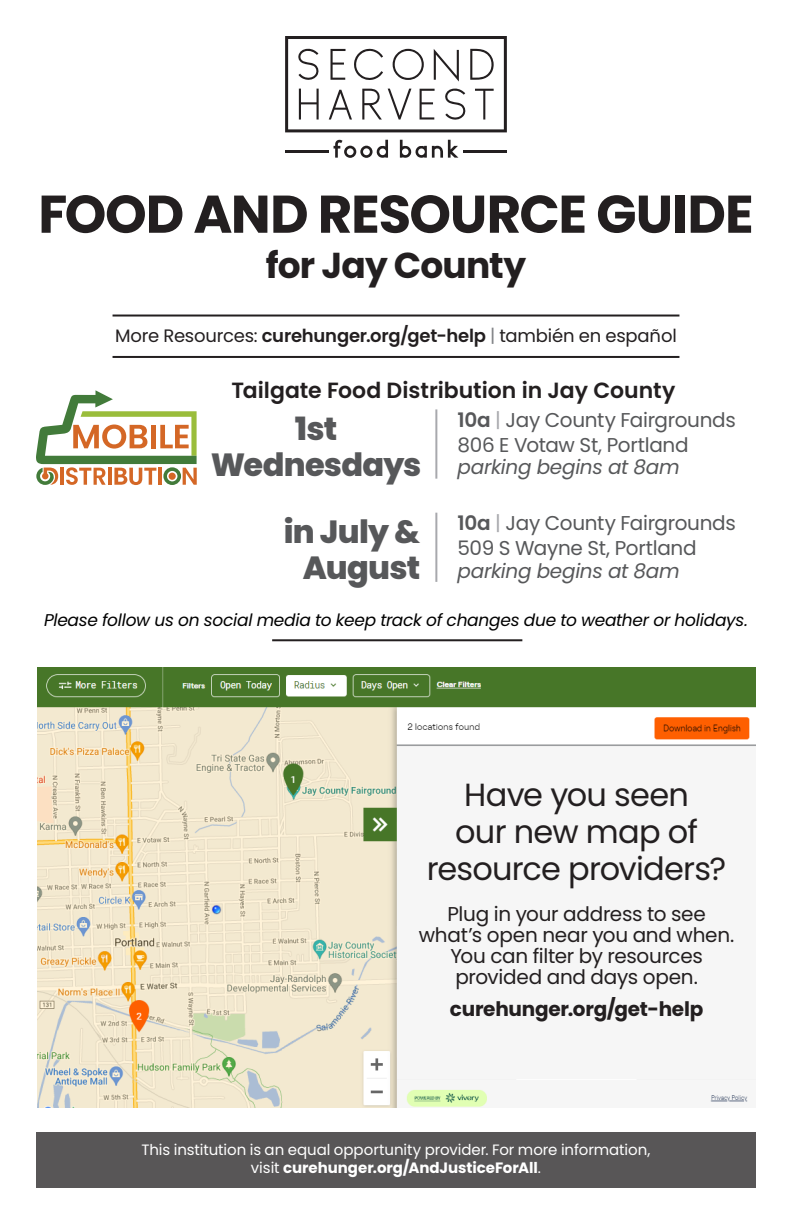
<style>
.page{position:relative;width:792px;height:1224px;background:#fff}
.page>*{position:absolute;margin:0;border:0;box-sizing:border-box;transform-origin:0 0}
.t1{font:700 53px "Poppins";letter-spacing:-.02em;color:#231f20}
.t2{font:700 36px "Poppins";letter-spacing:-.025em;color:#231f20}
.t3{font:32px/36.8px "Poppins";letter-spacing:-.025em;color:#231f20;text-align:center}
.t4{font:800 32px/36px "Poppins";letter-spacing:-.025em;color:#57585a;text-align:center}
.t5{font:600 22px "Poppins";color:#231f20}
.t6{font:20px/20.8px "Poppins";letter-spacing:-.015em;color:#231f20;text-align:center}
.t7{font:20px/24.8px "Poppins";letter-spacing:-.015em;color:#57585a}
.t8{font:italic 20px "Poppins";letter-spacing:-.015em;color:#57585a}
.t9{font:700 20px "Poppins";letter-spacing:-.01em;color:#231f20}
.t10{font:18px "Poppins";letter-spacing:-.01em;color:#231f20}
.t11{font:italic 17px "Poppins";letter-spacing:-.015em;color:#000}
.t12{font:15px/18px "Poppins";letter-spacing:-.005em;color:#fff;text-align:center}
.s1{font-weight:600}
.s2{color:#808285}
.s3{color:#a8a9ad}
.s4{font-weight:700}
</style>
<div class="page">
<img style="left:37px;top:668px;width:719px;height:439px">
<svg style="left:36px;top:390px;width:161px;height:95px"></svg>
<hr style="left:435px;top:409px;width:2px;height:70px;background:#a8a9ad">
<hr style="left:435px;top:513px;width:2px;height:69px;background:#a8a9ad">
<hr style="left:113px;top:356px;width:566px;height:2px;background:#231f20">
<hr style="left:113px;top:315px;width:566px;height:2px;background:#231f20">
<hr style="left:272px;top:639px;width:250px;height:2px;background:#231f20">
<div style="left:397px;top:747px;width:359px;height:332px;background:#f6f6f6"></div>
<svg style="left:334px;top:140px;width:54px;height:18px"></svg>
<svg style="left:400px;top:140px;width:58px;height:18px"></svg>
<svg style="left:285px;top:36px;width:222px;height:96px"></svg>
<hr style="left:285px;top:150px;width:43px;height:2px;background:#231f20">
<hr style="left:464px;top:150px;width:43px;height:2px;background:#231f20">
<div style="left:36px;top:1133px;width:720px;height:55px;background:#585657"></div>
<h1 class="t1" style="left:38px;top:183px;width:717px">FOOD AND RESOURCE GUIDE</h1>
<h2 class="t2" style="left:266px;top:244px;width:262px">for Jay County</h2>
<p class="t10" style="left:115px;top:326px;width:563px">More Resources: <span class="s1">curehunger.org/get-help</span> <span class="s2">|</span> también en español</p>
<h3 class="t5" style="left:232px;top:378px;width:445px">Tailgate Food Distribution in Jay County</h3>
<h3 class="t4" style="left:211px;top:411px;width:212px">1st<br>Wednesdays</h3>
<h3 class="t4" style="left:284px;top:514px;width:138px">in July &amp;<br>August</h3>
<h3 class="t7" style="left:458px;top:408px;width:280px"><span class="s1">10a</span> <span class="s3">|</span> Jay County Fairgrounds<br>806 E Votaw St, Portland</h3>
<h3 class="t8" style="left:458px;top:456px;width:224px">parking begins at 8am</h3>
<h3 class="t7" style="left:458px;top:511px;width:280px"><span class="s1">10a</span> <span class="s3">|</span> Jay County Fairgrounds<br>509 S Wayne St, Portland</h3>
<h3 class="t8" style="left:458px;top:559px;width:224px">parking begins at 8am</h3>
<p class="t11" style="left:44px;top:610px;width:705px">Please follow us on social media to keep track of changes due to weather or holidays.</p>
<h3 class="t3" style="left:427px;top:777px;width:301px">Have you seen<br>our new map of resource providers?</h3>
<h3 class="t6" style="left:419px;top:904px;width:317px">Plug in your address to see what’s open near you and when.<br>You can filter by resources provided and days open.</h3>
<h3 class="t9" style="left:450px;top:997px;width:255px">curehunger.org/get-help</h3>
<p class="t12" style="left:141px;top:1141px;width:511px">This institution is an equal opportunity provider. For more information, visit <span class="s4">curehunger.org/AndJusticeForAll</span>.</p>
</div>
